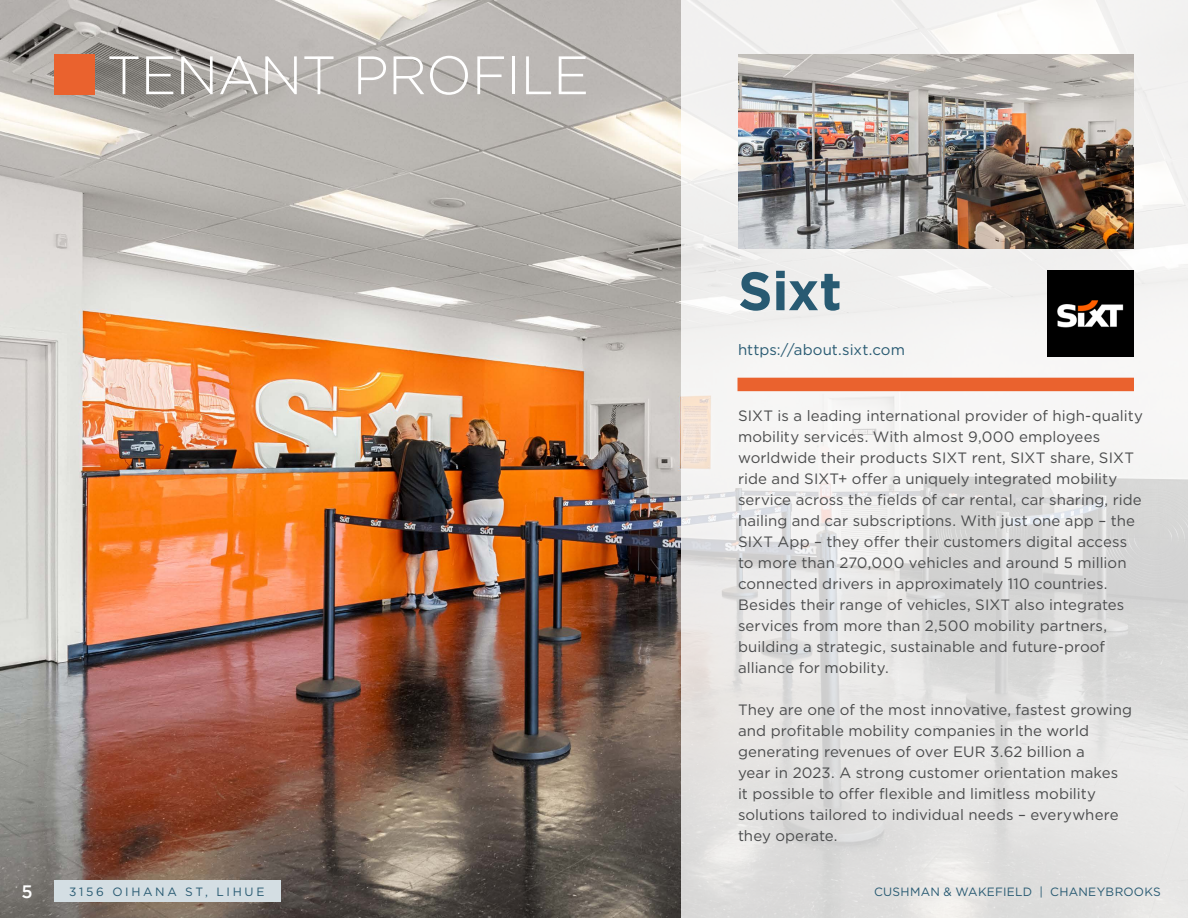
<style>
.page{position:relative;width:1188px;height:918px;background:#fff}
.page>*{position:absolute;margin:0;border:0;box-sizing:border-box;transform-origin:0 0}
.t1{font:300 54px "Gotham";letter-spacing:-.015em;color:#fff}
.t2{font:700 54px "Gotham";color:#285a72}
.t3{font:500 18px "Gotham";color:#fff}
.t4{font:15px/21px "Gotham";letter-spacing:.005em;color:#4b4c4d}
.t5{font:15px "Gotham";color:#285a72}
.t6{font:12px "Gotham";letter-spacing:.025em;color:#285a72}
.t7{font:12px "Gotham";letter-spacing:.225em;color:#285a72}
</style>
<div class="page">
<img style="left:0;top:0;width:681px;height:918px">
<svg style="left:681px;top:0;width:507px;height:918px"></svg>
<div style="left:54px;top:880px;width:227px;height:22px;background:#d4dee3"></div>
<div style="left:54px;top:54px;width:40px;height:40px;background:#ea622e"></div>
<img style="left:1048px;top:270px;width:86px;height:86px">
<div style="left:738px;top:378px;width:396px;height:13px;background:#ea622e"></div>
<img style="left:738px;top:54px;width:396px;height:194px">
<p class="t1" style="left:106px;top:41px;width:484px">TENANT PROFILE</p>
<p class="t2" style="left:738px;top:255px;width:105px">Sixt</p>
<p class="t5" style="left:738px;top:340px;width:169px">https://about.sixt.com</p>
<p class="t4" style="left:738px;top:405px;width:406px">SIXT is a leading international provider of high-quality mobility services. With almost 9,000 employees worldwide their products SIXT rent, SIXT share, SIXT ride and SIXT+ offer a uniquely integrated mobility service across the fields of car rental, car sharing, ride hailing and car subscriptions. With just one app – the SIXT App – they offer their customers digital access to more than 270,000 vehicles and around 5 million connected drivers in approximately 110 countries.<br>Besides their range of vehicles, SIXT also integrates services from more than 2,500 mobility partners, building a strategic, sustainable and future-proof alliance for mobility.</p>
<p class="t4" style="left:738px;top:699px;width:396px">They are one of the most innovative, fastest growing and profitable mobility companies in the world generating revenues of over EUR 3.62 billion a<br>year in 2023. A strong customer orientation makes<br>it possible to offer flexible and limitless mobility solutions tailored to individual needs – everywhere they operate.</p>
<p class="t3" style="left:21px;top:881px;width:13px">5</p>
<p class="t7" style="left:69px;top:884px;width:197px">3156 OIHANA ST, LIHUE</p>
<p class="t6" style="left:874px;top:884px;width:288px">CUSHMAN &amp; WAKEFIELD | CHANEYBROOKS</p>
</div>
